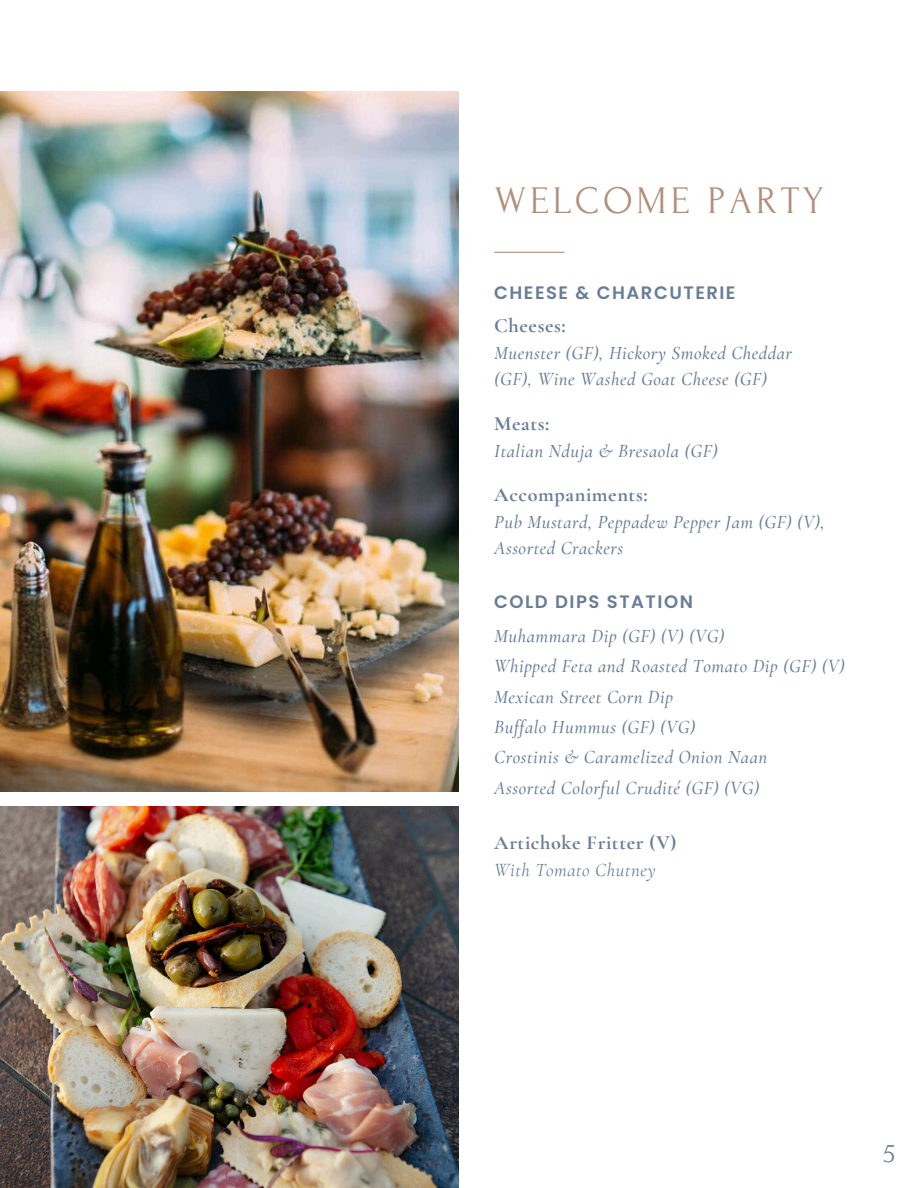
<style>
.page{position:relative;width:918px;height:1188px;background:#fff}
.page>*{position:absolute;margin:0;border:0;box-sizing:border-box;transform-origin:0 0}
.t1{font:39px "Forum";letter-spacing:.1em;color:#b28e7b}
.t2{font:27px "Forum";color:#687d96}
.t3{font:700 20.25px "Cormorant Garamond";letter-spacing:.03em;color:#687d96}
.t4{font:italic 500 18.75px/30.3px "Cormorant Garamond";letter-spacing:.03em;color:#687d96}
.t5{font:italic 18.75px "Cormorant Garamond";letter-spacing:.03em;color:#687d96}
.t6{font:600 18px "Poppins";letter-spacing:.085em;color:#687d96}
</style>
<div class="page">
<hr style="left:494px;top:252px;width:70px;height:1px;background:#b28e7b">
<img style="left:0;top:92px;width:459px;height:699px">
<img style="left:0;top:807px;width:459px;height:381px">
<h1 class="t1" style="left:495px;top:180px;width:331px">WELCOME PARTY</h1>
<p class="t6" style="left:494px;top:281px;width:243px">CHEESE &amp; CHARCUTERIE</p>
<p class="t3" style="left:494px;top:313px;width:73px">Cheeses:</p>
<p class="t4" style="left:494px;top:340px;width:299px;line-height:25.8px">Muenster (GF), Hickory Smoked Cheddar (GF), Wine Washed Goat Cheese (GF)</p>
<p class="t3" style="left:494px;top:411px;width:57px">Meats:</p>
<p class="t4" style="left:494px;top:436px;width:225px">Italian Nduja &amp; Bresaola (GF)</p>
<p class="t3" style="left:494px;top:483px;width:155px">Accompaniments:</p>
<p class="t4" style="left:494px;top:509px;width:332px;line-height:25.8px">Pub Mustard, Peppadew Pepper Jam (GF) (V),<br>Assorted Crackers</p>
<p class="t6" style="left:494px;top:589px;width:200px">COLD DIPS STATION</p>
<p class="t4" style="left:494px;top:621px;width:352px">Muhammara Dip (GF) (V) (VG)<br>Whipped Feta and Roasted Tomato Dip (GF) (V)<br>Mexican Street Corn Dip<br>Buffalo Hummus (GF) (VG)<br>Crostinis &amp; Caramelized Onion Naan<br>Assorted Colorful Crudité (GF) (VG)</p>
<p class="t3" style="left:494px;top:830px;width:184px">Artichoke Fritter (V)</p>
<p class="t5" style="left:494px;top:859px;width:163px">With Tomato Chutney</p>
<p class="t2" style="left:883px;top:1139px;width:13px">5</p>
</div>
